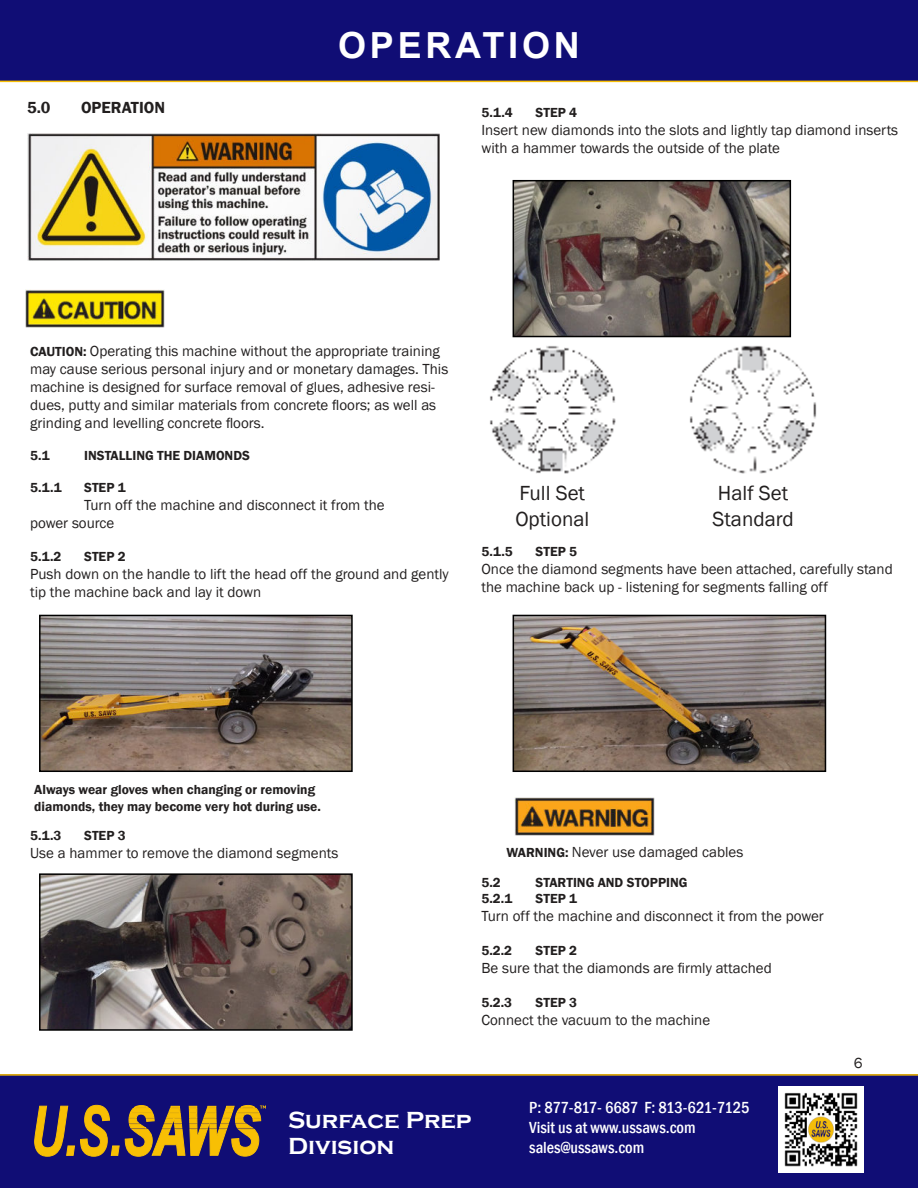
<style>
.page{position:relative;width:918px;height:1188px;background:#fff}
.page>*{position:absolute;margin:0;border:0;box-sizing:border-box;transform-origin:0 0}
.t1{font:700 36px "Arial";letter-spacing:.105em;color:#fff}
.t2{font:700 24px/25.3px "Copperplate Gothic";color:#fff}
.t3{font:21px "Franklin Gothic";color:#221f1f}
.t4{font:500 condensed 16.5px/19.8px "Franklin Gothic";color:#fff}
.t5{font:600 16.5px "Franklin Gothic";color:#221f1f}
.t6{font:15px/18px "Franklin Gothic";color:#221f1f}
.t7{font:600 13.5px/16.2px "Franklin Gothic";color:#221f1f}
.s1{font-weight:600;font-size:13.5px}
</style>
<div class="page">
<div style="left:0;top:0;width:918px;height:82px;background:#100d75"></div>
<div style="left:0;top:1074px;width:918px;height:114px;background:#100d75"></div>
<svg style="left:34px;top:1105px;width:232px;height:52px"></svg>
<img style="left:514px;top:798px;width:140px;height:38px">
<img style="left:25px;top:289px;width:140px;height:39px">
<img style="left:28px;top:134px;width:411px;height:127px">
<img style="left:42px;top:618px;width:308px;height:151px">
<div style="left:39px;top:615px;width:314px;height:157px;border:2px solid #000"></div>
<img style="left:42px;top:876px;width:308px;height:152px">
<div style="left:39px;top:873px;width:314px;height:158px;border:2px solid #000"></div>
<img style="left:516px;top:183px;width:272px;height:151px">
<div style="left:513px;top:180px;width:278px;height:157px;border:2px solid #000"></div>
<img style="left:490px;top:346px;width:126px;height:128px">
<img style="left:689px;top:345px;width:128px;height:129px">
<img style="left:516px;top:618px;width:307px;height:151px">
<div style="left:513px;top:615px;width:313px;height:157px;border:2px solid #000"></div>
<img style="left:778px;top:1087px;width:86px;height:85px">
<p class="t5" style="left:27px;top:102px;width:25px">5.0</p>
<p class="t5" style="left:81px;top:102px;width:86px">OPERATION</p>
<h1 class="t1" style="left:338px;top:24px;width:243px">OPERATION</h1>
<p class="t7" style="left:482px;top:106px;width:33px">5.1.4</p>
<p class="t7" style="left:535px;top:106px;width:43px">STEP 4</p>
<p class="t6" style="left:482px;top:123px;width:418px">Insert new diamonds into the slots and lightly tap diamond inserts with a hammer towards the outside of the plate</p>
<p class="t6" style="left:30px;top:343px;width:420px"><span class="s1">CAUTION:</span> Operating this machine without the appropriate training may cause serious personal injury and or monetary damages. This machine is designed for surface removal of glues, adhesive resi&shy;dues, putty and similar materials from concrete floors; as well as grinding and levelling concrete floors.</p>
<p class="t7" style="left:30px;top:448px;width:21px">5.1</p>
<p class="t7" style="left:84px;top:448px;width:167px">INSTALLING THE DIAMONDS</p>
<p class="t7" style="left:30px;top:481px;width:33px">5.1.1</p>
<p class="t7" style="left:84px;top:481px;width:43px">STEP 1</p>
<p class="t6" style="left:30px;top:498px;width:356px;text-indent:54px">Turn off the machine and disconnect it from the power source</p>
<p class="t7" style="left:30px;top:549px;width:33px">5.1.2</p>
<p class="t7" style="left:84px;top:549px;width:43px">STEP 2</p>
<p class="t6" style="left:30px;top:566px;width:420px">Push down on the handle to lift the head off the ground and gently tip the machine back and lay it down</p>
<h3 class="t3" style="left:520px;top:485px;width:67px">Full Set</h3>
<h3 class="t3" style="left:718px;top:485px;width:72px">Half Set</h3>
<h3 class="t3" style="left:515px;top:512px;width:75px">Optional</h3>
<h3 class="t3" style="left:712px;top:512px;width:83px">Standard</h3>
<p class="t7" style="left:482px;top:544px;width:33px">5.1.5</p>
<p class="t7" style="left:535px;top:544px;width:43px">STEP 5</p>
<p class="t6" style="left:482px;top:561px;width:413px">Once the diamond segments have been attached, carefully stand the machine back up - listening for segments falling off</p>
<p class="t7" style="left:34px;top:783px;width:288px">Always wear gloves when changing or removing diamonds, they may become very hot during use.</p>
<p class="t7" style="left:30px;top:829px;width:33px">5.1.3</p>
<p class="t7" style="left:84px;top:829px;width:43px">STEP 3</p>
<p class="t6" style="left:30px;top:845px;width:310px">Use a hammer to remove the diamond segments</p>
<p class="t6" style="left:507px;top:845px;width:238px"><span class="s1">WARNING:</span> Never use damaged cables</p>
<p class="t7" style="left:482px;top:875px;width:21px">5.2</p>
<p class="t7" style="left:536px;top:875px;width:154px">STARTING AND STOPPING</p>
<p class="t7" style="left:482px;top:891px;width:32px">5.2.1</p>
<p class="t7" style="left:536px;top:891px;width:43px">STEP 1</p>
<p class="t6" style="left:482px;top:908px;width:344px">Turn off the machine and disconnect it from the power</p>
<p class="t7" style="left:482px;top:944px;width:32px">5.2.2</p>
<p class="t7" style="left:536px;top:944px;width:43px">STEP 2</p>
<p class="t6" style="left:482px;top:959px;width:292px">Be sure that the diamonds are firmly attached</p>
<p class="t7" style="left:482px;top:996px;width:32px">5.2.3</p>
<p class="t7" style="left:536px;top:996px;width:43px">STEP 3</p>
<p class="t6" style="left:482px;top:1013px;width:230px">Connect the vacuum to the machine</p>
<p class="t6" style="left:854px;top:1055px;width:10px">6</p>
<h2 class="t2" style="left:288px;top:1107px;width:185px">Surface Prep<br>Division</h2>
<p class="t4" style="left:529px;top:1098px;width:222px">P: 877-817- 6687 F: 813-621-7125<br>Visit us at www.ussaws.com sales@ussaws.com</p>
</div>
